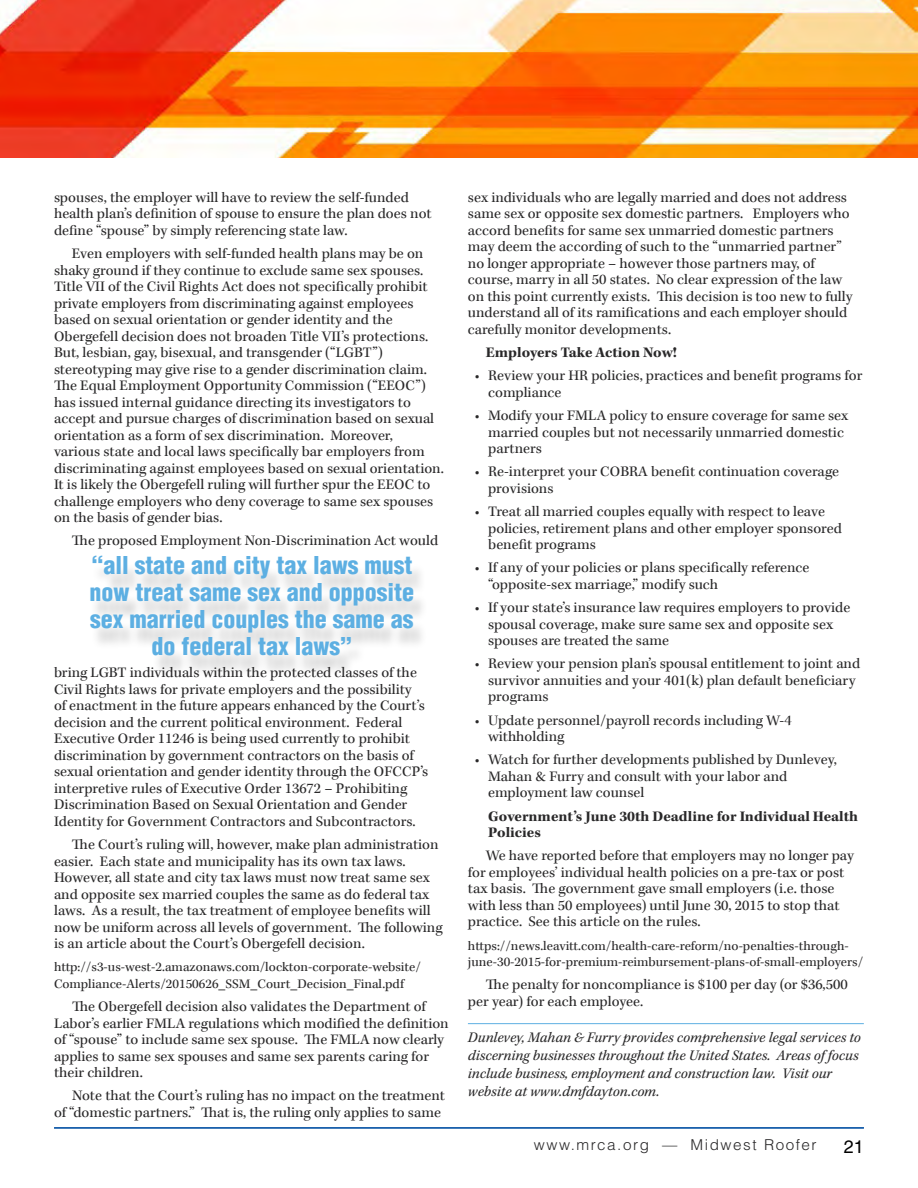
<style>
.page{position:relative;width:918px;height:1188px;background:#fff}
.page>*{position:absolute;margin:0;border:0;box-sizing:border-box;transform-origin:0 0}
.t1{font:900 condensed 24px/27px "Helvetica LT Std";color:#5dafe2;text-align:center}
.t2{font:18px "Helvetica LT Std";color:#000}
.t3{font:15px/16.5px "Kepler Std";color:#292829}
.t4{font:italic 15px/18px "Kepler Std";color:#292829}
.t5{font:700 15px/16.5px "Kepler Std";color:#292829}
.t6{font:300 15px "Helvetica LT Std";letter-spacing:.1em;color:#292829}
.t7{font:13.5px/16.5px "Kepler Std";color:#292829}
</style>
<div class="page">
<img style="left:0;top:0;width:918px;height:158px">
<hr style="left:54px;top:1127px;width:810px;height:2px;background:#004fa3">
<hr style="left:468px;top:1023px;width:396px;height:1px;background:#5dafe2">
<div style="left:90px;top:561px;width:339px;height:116px;background:#000;opacity:.17"></div>
<p class="t3" style="left:54px;top:190px;width:379px">spouses, the employer will have to review the self-funded health plan’s definition of spouse to ensure the plan does not define “spouse” by simply referencing state law.</p>
<p class="t3" style="left:54px;top:246px;width:392px;text-indent:18px">Even employers with self-funded health plans may be on shaky ground if they continue to exclude same sex spouses.<br>Title VII of the Civil Rights Act does not specifically prohibit private employers from discriminating against employees based on sexual orientation or gender identity and the Obergefell decision does not broaden Title VII’s protections.<br>But, lesbian, gay, bisexual, and transgender (“LGBT”) stereotyping may give rise to a gender discrimination claim.<br>The Equal Employment Opportunity Commission (“EEOC”) has issued internal guidance directing its investigators to accept and pursue charges of discrimination based on sexual orientation as a form of sex discrimination. Moreover,<br>various state and local laws specifically bar employers from discriminating against employees based on sexual orientation.<br>It is likely the Obergefell ruling will further spur the EEOC to challenge employers who deny coverage to same sex spouses on the basis of gender bias.</p>
<p class="t3" style="left:72px;top:533px;width:368px">The proposed Employment Non-Discrimination Act would</p>
<h1 class="t1" style="left:90px;top:552px;width:326px">“all state and city tax laws must now treat same sex and opposite sex married couples the same as do federal tax laws”</h1>
<p class="t3" style="left:54px;top:665px;width:376px">bring LGBT individuals within the protected classes of the Civil Rights laws for private employers and the possibility<br>of enactment in the future appears enhanced by the Court’s decision and the current political environment. Federal Executive Order 11246 is being used currently to prohibit discrimination by government contractors on the basis of sexual orientation and gender identity through the OFCCP’s interpretive rules of Executive Order 13672 – Prohibiting Discrimination Based on Sexual Orientation and Gender Identity for Government Contractors and Subcontractors.</p>
<p class="t3" style="left:54px;top:837px;width:390px;text-indent:18px">The Court’s ruling will, however, make plan administration easier. Each state and municipality has its own tax laws.<br>However, all state and city tax laws must now treat same sex and opposite sex married couples the same as do federal tax laws. As a result, the tax treatment of employee benefits will now be uniform across all levels of government. The following is an article about the Court’s Obergefell decision.</p>
<p class="t7" style="left:54px;top:959px;width:369px">http://s3-us-west-2.amazonaws.com/lockton-corporate-website/<br>Compliance-Alerts/20150626_SSM_Court_Decision_Final.pdf</p>
<p class="t3" style="left:54px;top:999px;width:396px;text-indent:18px">The Obergefell decision also validates the Department of Labor’s earlier FMLA regulations which modified the definition of “spouse” to include same sex spouse. The FMLA now clearly applies to same sex spouses and same sex parents caring for their children.</p>
<p class="t3" style="left:54px;top:1088px;width:393px;text-align:right">Note that the Court’s ruling has no impact on the treatment<br>of “domestic partners.” That is, the ruling only applies to same</p>
<p class="t3" style="left:468px;top:190px;width:386px">sex individuals who are legally married and does not address same sex or opposite sex domestic partners. Employers who accord benefits for same sex unmarried domestic partners may deem the according of such to the “unmarried partner” no longer appropriate – however those partners may, of course, marry in all 50 states. No clear expression of the law on this point currently exists. This decision is too new to fully understand all of its ramifications and each employer should carefully monitor developments.</p>
<p class="t5" style="left:486px;top:345px;width:193px">Employers Take Action Now!</p>
<p class="t3" style="left:488px;top:368px;width:376px;text-indent:-13px">• Review your HR policies, practices and benefit programs for compliance</p>
<p class="t3" style="left:488px;top:408px;width:362px;text-indent:-13px">• Modify your FMLA policy to ensure coverage for same sex married couples but not necessarily unmarried domestic partners</p>
<p class="t3" style="left:488px;top:464px;width:352px;text-indent:-13px">• Re-interpret your COBRA benefit continuation coverage provisions</p>
<p class="t3" style="left:488px;top:504px;width:355px;text-indent:-13px">• Treat all married couples equally with respect to leave policies, retirement plans and other employer sponsored benefit programs</p>
<p class="t3" style="left:488px;top:560px;width:323px;text-indent:-13px">• If any of your policies or plans specifically reference “opposite-sex marriage,” modify such</p>
<p class="t3" style="left:488px;top:600px;width:364px;text-indent:-13px">• If your state’s insurance law requires employers to provide spousal coverage, make sure same sex and opposite sex spouses are treated the same</p>
<p class="t3" style="left:488px;top:656px;width:374px;text-indent:-13px">• Review your pension plan’s spousal entitlement to joint and survivor annuities and your 401(k) plan default beneficiary programs</p>
<p class="t3" style="left:488px;top:712px;width:305px;text-indent:-13px">• Update personnel/payroll records including W-4 withholding</p>
<p class="t3" style="left:488px;top:752px;width:350px;text-indent:-13px">• Watch for further developments published by Dunlevey,<br>Mahan &amp; Furry and consult with your labor and employment law counsel</p>
<p class="t5" style="left:488px;top:808px;width:371px">Government’s June 30th Deadline for Individual Health<br>Policies</p>
<p class="t3" style="left:468px;top:848px;width:387px;text-indent:18px">We have reported before that employers may no longer pay for employees’ individual health policies on a pre-tax or post tax basis. The government gave small employers (i.e. those with less than 50 employees) until June 30, 2015 to stop that practice. See this article on the rules.</p>
<p class="t7" style="left:468px;top:938px;width:397px">https://news.leavitt.com/health-care-reform/no-penalties-through&shy;june-30-2015-for-premium-reimbursement-plans-of-small-employers/</p>
<p class="t3" style="left:468px;top:977px;width:381px;text-indent:18px">The penalty for noncompliance is $100 per day (or $36,500 per year) for each employee.</p>
<p class="t4" style="left:468px;top:1029px;width:395px">Dunlevey, Mahan &amp; Furry provides comprehensive legal services to discerning businesses throughout the United States. Areas of focus include business, employment and construction law. Visit our website at www.dmfdayton.com.</p>
<p class="t6" style="left:534px;top:1136px;width:284px">www.mrca.org — Midwest Roofer</p>
<p class="t2" style="left:844px;top:1136px;width:22px">21</p>
</div>
